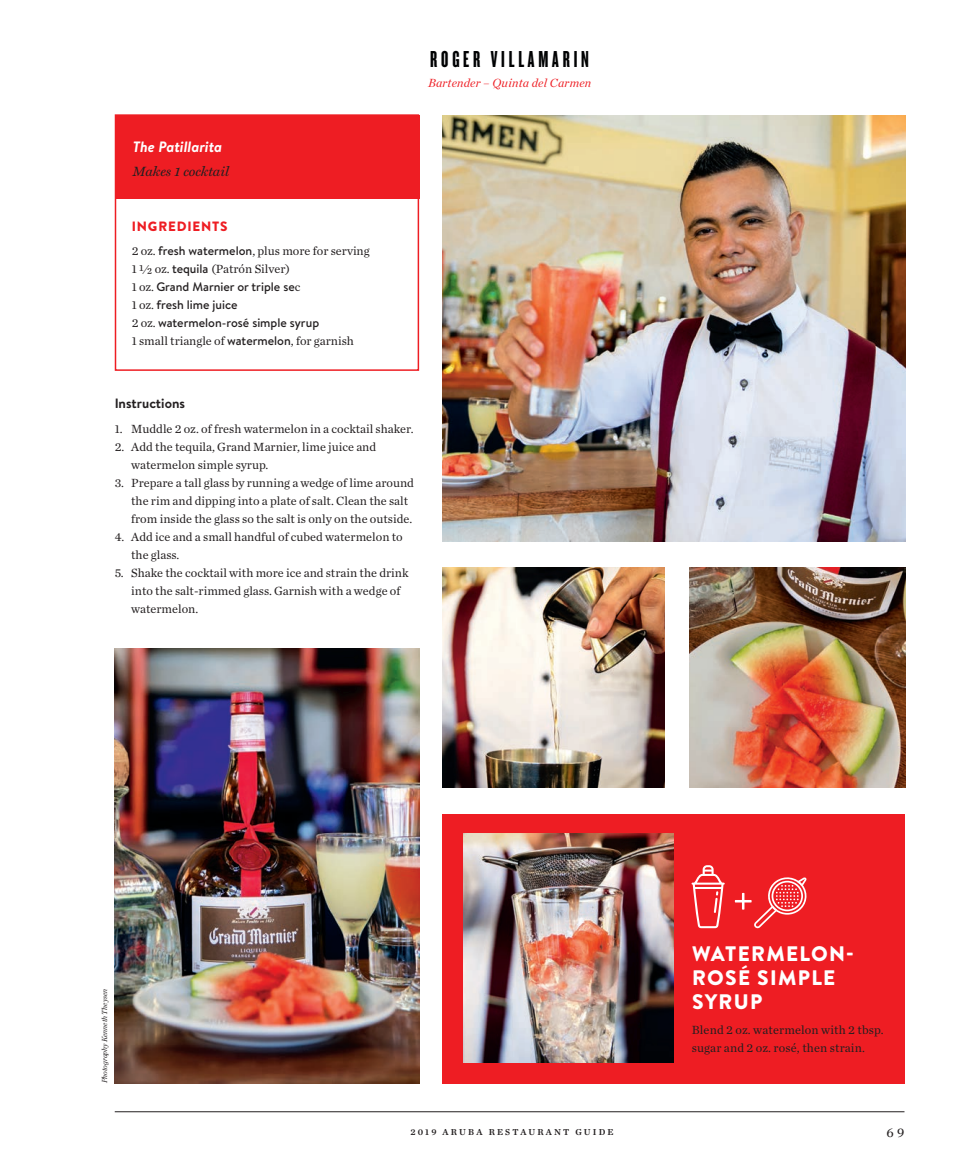
<style>
.page{position:relative;width:972px;height:1175px;background:#fff}
.page>*{position:absolute;margin:0;border:0;box-sizing:border-box;transform-origin:0 0}
.t1{font:24px "Knockout 67 Full Bantamwt";letter-spacing:.16em;color:#010203}
.t2{font:900 21px/24px "Brandon Text";letter-spacing:.06em;color:#fff}
.t3{font:italic 700 15px "Brandon Text";color:#fff}
.t4{font:italic 13.5px "Miller Text";color:#231f20}
.t5{font:700 13.5px "Brandon Text";color:#231f20}
.t6{font:900 13.5px "Brandon Text";letter-spacing:.06em;color:#ee1d23}
.t7{font:13.5px "Chronicle Text G1";color:#231f20}
.t8{font:12.3px/18px "Chronicle Text G1";color:#231f20}
.t9{font:500 12.3px "Brandon Text";color:#231f20}
.t10{font:italic 12px "Chronicle Deck";letter-spacing:.02em;color:#ee1d23}
.t11{font:9px "Chronicle Text G1 Semi";letter-spacing:.24em;color:#231f20}
.t12{font:italic 7.5px "Chronicle Deck";color:#231f20}
.s1{font-family:"Brandon Text";font-weight:500}
.s2{font-family:"Chronicle Text G1";font-weight:400}
</style>
<div class="page">
<hr style="left:115px;top:1111px;width:789px;height:1px;background:#231f20">
<img style="left:115px;top:649px;width:304px;height:434px">
<img style="left:689px;top:567px;width:216px;height:220px">
<img style="left:443px;top:567px;width:222px;height:220px">
<div style="left:116px;top:115px;width:303px;height:84px;background:#ee1d23"></div>
<div style="left:115px;top:114px;width:304px;height:257px;border:2px solid #ee1d23"></div>
<div style="left:443px;top:814px;width:462px;height:269px;background:#ee1d23"></div>
<img style="left:443px;top:116px;width:462px;height:425px">
<img style="left:463px;top:833px;width:211px;height:229px">
<svg style="left:692px;top:865px;width:33px;height:63px"></svg>
<svg style="left:735px;top:877px;width:72px;height:51px"></svg>
<p class="t1" style="left:430px;top:45px;width:160px">ROGER VILLAMARIN</p>
<p class="t10" style="left:428px;top:74px;width:165px">Bartender – Quinta del Carmen</p>
<p class="t3" style="left:133px;top:136px;width:91px">The Patillarita</p>
<p class="t4" style="left:133px;top:163px;width:98px">Makes 1 cocktail</p>
<p class="t6" style="left:132px;top:216px;width:97px">INGREDIENTS</p>
<p class="t8" style="left:132px;top:241px;width:239px">2 oz. <span class="s1">fresh watermelon</span>, plus more for serving</p>
<p class="t8" style="left:132px;top:259px;width:160px">1 ½ oz. <span class="s1">tequila</span> (Patrón Silver)</p>
<p class="t9" style="left:132px;top:279px;width:170px"><span class="s2">1 oz.</span> Grand Marnier or triple se<span class="s2">c</span></p>
<p class="t9" style="left:132px;top:297px;width:107px"><span class="s2">1 oz.</span> fresh lime juice</p>
<p class="t9" style="left:132px;top:315px;width:189px"><span class="s2">2 oz.</span> watermelon-rosé simple syrup</p>
<p class="t8" style="left:132px;top:331px;width:224px">1 small triangle of <span class="s1">watermelon</span>, for garnish</p>
<p class="t5" style="left:115px;top:394px;width:72px">Instructions</p>
<p class="t8" style="left:115px;top:419px;width:300px">1. Muddle 2 oz. of fresh watermelon in a cocktail shaker.</p>
<p class="t8" style="left:131px;top:437px;width:247px;text-indent:-16px">2. Add the tequila, Grand Marnier, lime juice and watermelon simple syrup.</p>
<p class="t8" style="left:131px;top:473px;width:284px;text-indent:-16px">3. Prepare a tall glass by running a wedge of lime around the rim and dipping into a plate of salt. Clean the salt from inside the glass so the salt is only on the outside.</p>
<p class="t8" style="left:131px;top:527px;width:273px;text-indent:-16px">4. Add ice and a small handful of cubed watermelon to the glass.</p>
<p class="t8" style="left:131px;top:563px;width:279px;text-indent:-16px">5. Shake the cocktail with more ice and strain the drink into the salt-rimmed glass. Garnish with a wedge of watermelon.</p>
<p class="t12" style="left:99px;top:1083px;width:96px;rotate:-90deg">Photography Kenneth Theysen</p>
<p class="t2" style="left:692px;top:941px;width:163px">WATERMELON-<br>ROSÉ SIMPLE<br>SYRUP</p>
<p class="t8" style="left:692px;top:1020px;width:193px">Blend 2 oz. watermelon with 2 tbsp. sugar and 2 oz. rosé, then strain.</p>
<p class="t11" style="left:411px;top:1125px;width:205px">2019 ARUBA RESTAURANT GUIDE</p>
<p class="t7" style="left:887px;top:1122px;width:19px">69</p>
</div>
